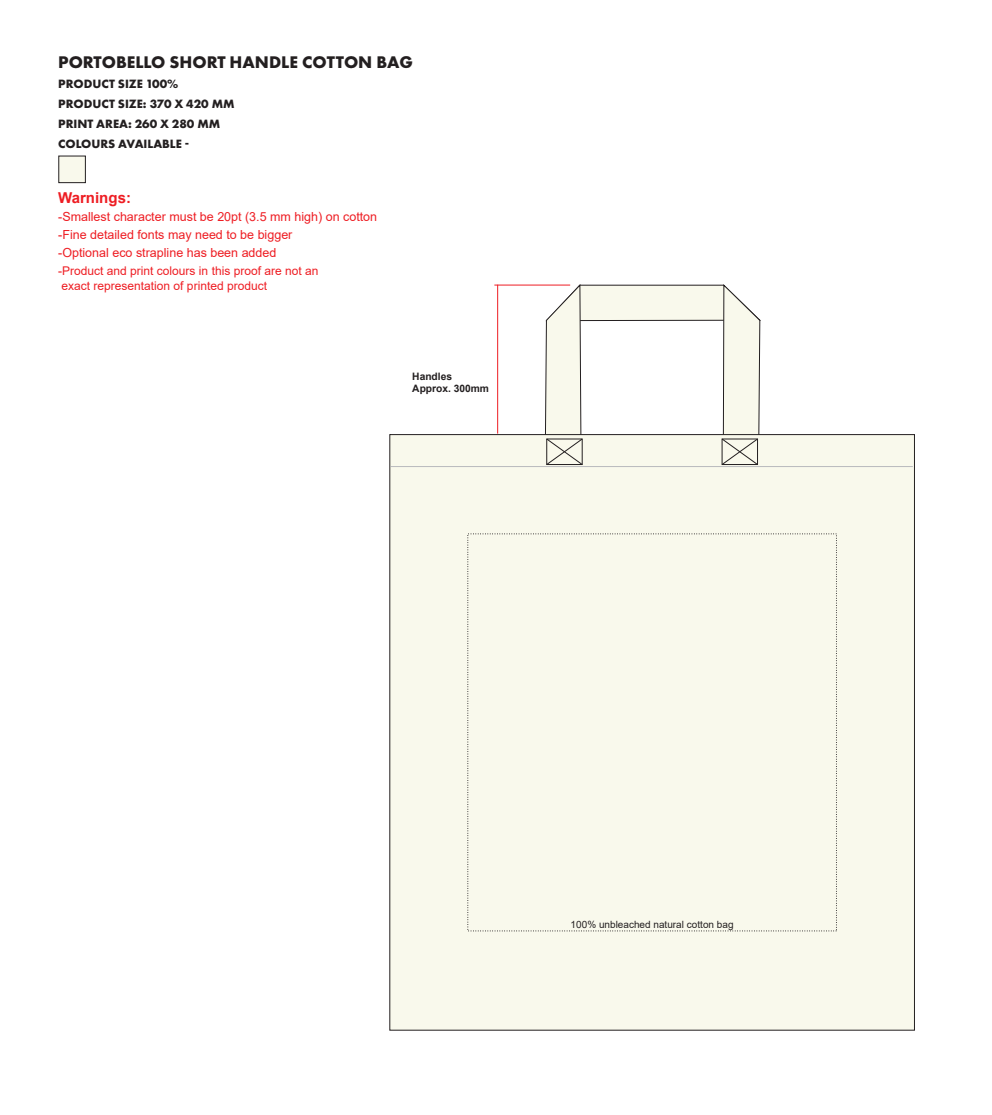
<style>
.page{position:relative;width:992px;height:1115px;background:#fff}
.page>*{position:absolute;margin:0;border:0;box-sizing:border-box;transform-origin:0 0}
.t1{font:700 17.5px "Futura PT";color:#231f20}
.t2{font:700 15px "Arial";color:#ee1d23}
.t3{font:12.5px/18px "Arial";color:#ee1d23}
.t4{font:700 12.5px/20px "Futura PT";color:#231f20}
.t5{font:12px/15px "Arial";color:#ee1d23}
.t6{font:700 10.25px/12.2px "Arial";color:#231f20}
.t7{font:10px "Arial";color:#231f20}
</style>
<div class="page">
<div style="left:389px;top:434px;width:525px;height:596px;background:#f9f9ec"></div>
<hr style="left:390px;top:466px;width:522px;height:1px;background:#bcbdc0">
<svg style="left:545px;top:284px;width:216px;height:181px"></svg>
<hr style="left:494px;top:284px;width:76px;height:1px;background:#ee1d23">
<hr style="left:497px;top:285px;width:1px;height:148px;background:#ee1d23">
<div style="left:58px;top:156px;width:28px;height:27px;background:#f9f9ec;border:1px solid #231f20"></div>
<h1 class="t1" style="left:58px;top:51px;width:356px">PORTOBELLO SHORT HANDLE COTTON BAG</h1>
<p class="t4" style="left:58px;top:73px;width:178px">PRODUCT SIZE 100%<br>PRODUCT SIZE: 370 X 420 MM<br>PRINT AREA: 260 X 280 MM<br>COLOURS AVAILABLE</p>
<p class="t2" style="left:58px;top:187px;width:74px">Warnings:</p>
<p class="t3" style="left:58px;top:207px;width:320px">-Smallest character must be 20pt (3.5 mm high) on cotton -Fine detailed fonts may need to be bigger<br>-Optional eco strapline has been added</p>
<p class="t5" style="left:58px;top:263px;width:262px">-Product and print colours in this proof are not an exact representation of printed product</p>
<p class="t6" style="left:412px;top:370px;width:78px">Handles<br>Approx. 300mm</p>
<p class="t7" style="left:570px;top:917px;width:164px">100% unbleached natural cotton bag</p>
</div>
